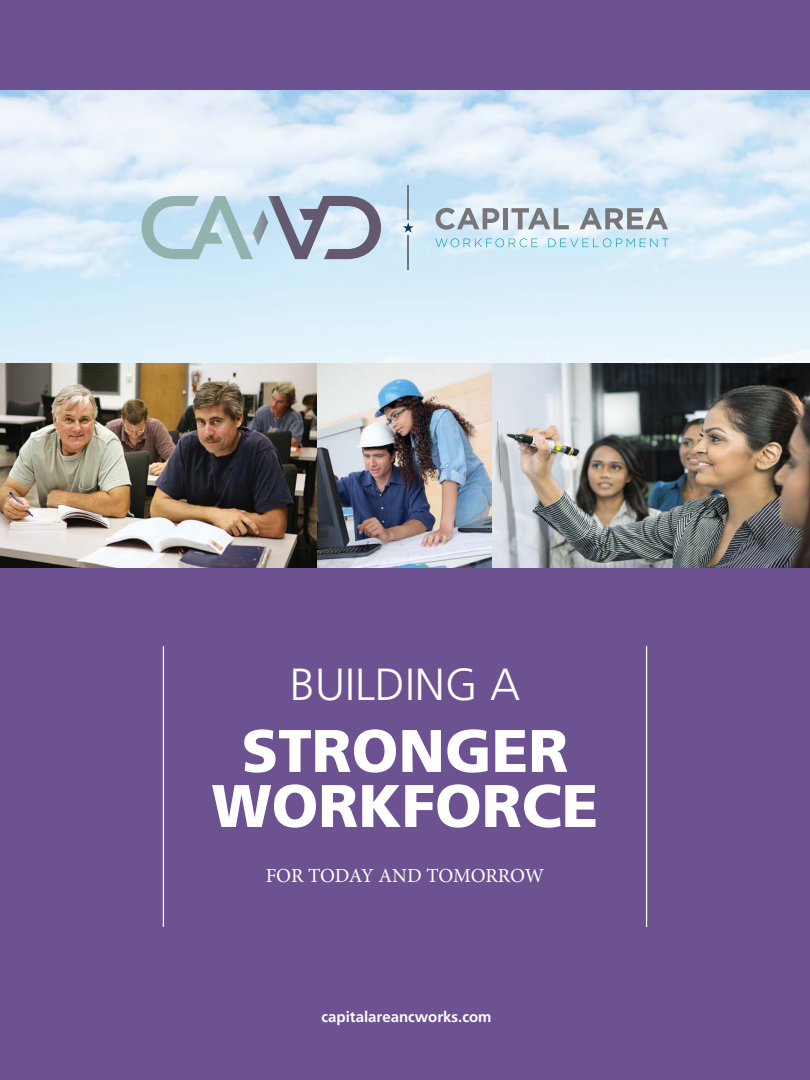
<style>
.page{position:relative;width:810px;height:1080px;background:#fff}
.page>*{position:absolute;margin:0;border:0;box-sizing:border-box;transform-origin:0 0}
.t1{font:900 60px/55px "Frutiger CE";color:#fff;text-align:center}
.t2{font:300 45px "Frutiger CE";color:#fff}
.t3{font:20px "Minion Pro";letter-spacing:-.01em;color:#fff}
.t4{font:700 15px "Frutiger CE";color:#fff}
</style>
<div class="page">
<img style="left:0;top:90px;width:810px;height:274px">
<div style="left:0;top:565px;width:810px;height:515px;background:#6c5291"></div>
<div style="left:0;top:0;width:810px;height:90px;background:#6c5291"></div>
<svg style="left:436px;top:208px;width:63px;height:22px"></svg>
<div style="left:503px;top:208px;width:5px;height:21px;background:#77777a"></div>
<svg style="left:511px;top:208px;width:58px;height:21px"></svg>
<svg style="left:580px;top:208px;width:88px;height:21px"></svg>
<svg style="left:435px;top:238px;width:103px;height:9px"></svg>
<svg style="left:548px;top:238px;width:120px;height:9px"></svg>
<svg style="left:142px;top:196px;width:239px;height:63px"></svg>
<hr style="left:408px;top:185px;width:1px;height:34px;background:#77777a">
<hr style="left:408px;top:236px;width:1px;height:34px;background:#77777a">
<svg style="left:403px;top:223px;width:11px;height:10px"></svg>
<img style="left:0;top:364px;width:810px;height:204px">
<hr style="left:163px;top:646px;width:1px;height:281px;background:#fff">
<hr style="left:646px;top:646px;width:1px;height:281px;background:#fff">
<p class="t2" style="left:290px;top:658px;width:232px">BUILDING A</p>
<p class="t1" style="left:212px;top:724px;width:388px">STRONGER<br>WORKFORCE</p>
<p class="t3" style="left:266px;top:862px;width:280px">FOR TODAY AND TOMORROW</p>
<p class="t4" style="left:322px;top:1008px;width:172px">capitalareancworks.com</p>
</div>
